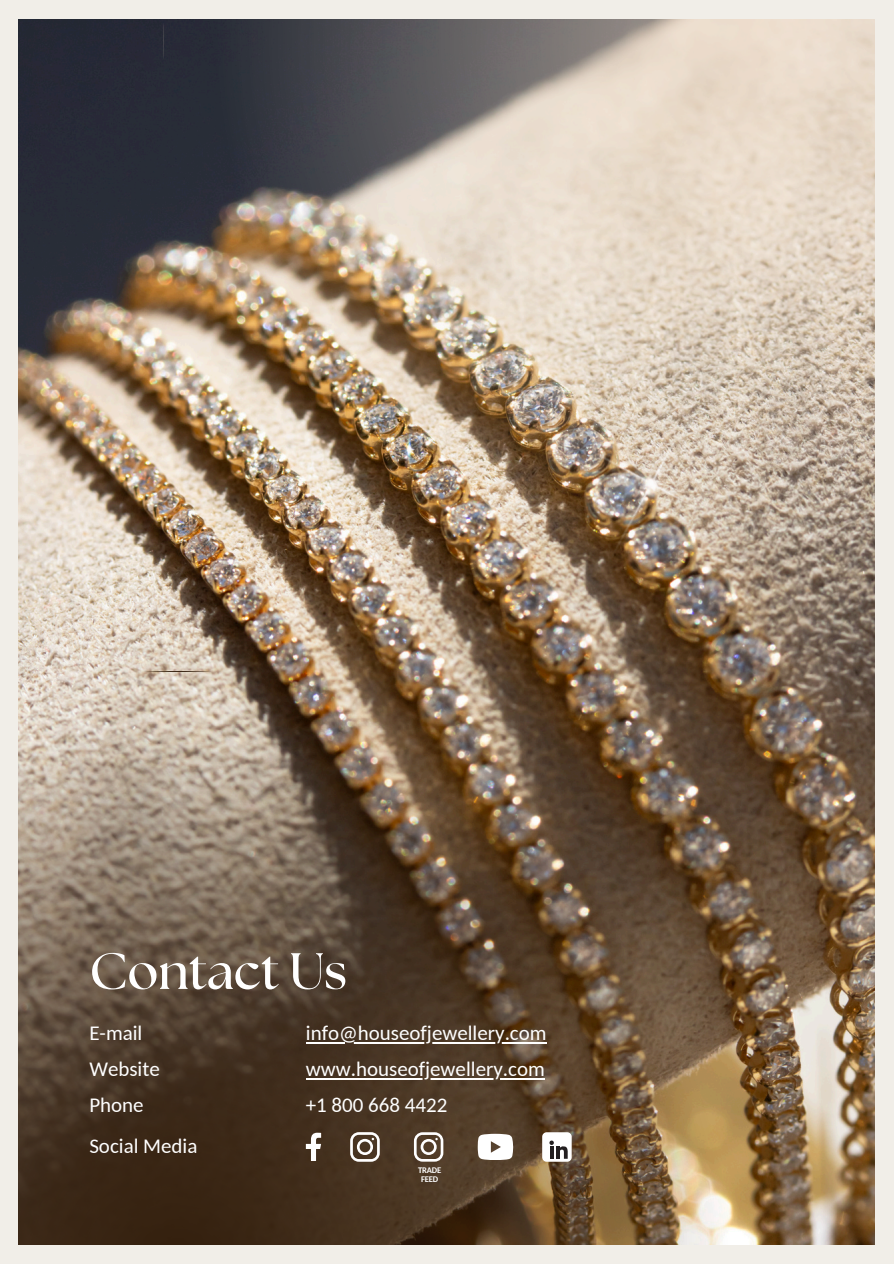
<style>
.page{position:relative;width:894px;height:1264px;background:#fff}
.page>*{position:absolute;margin:0;border:0;box-sizing:border-box;transform-origin:0 0}
.t1{font:700 51px "The Seasons";color:#fff}
.t2{font:21px "Carlito";color:#fff}
.t3{font:700 8.55px "Carlito";letter-spacing:-.015em;color:#fff}
</style>
<div class="page">
<img style="left:18px;top:19px;width:856px;height:1225px">
<img style="left:17px;top:671px;width:765px;height:573px">
<img style="left:164px;top:19px;width:710px;height:589px">
<div style="left:874px;top:0;width:19px;height:1263px;background:#f1eee8"></div>
<div style="left:0;top:0;width:17px;height:1263px;background:#f1eee8"></div>
<div style="left:0;top:0;width:874px;height:19px;background:#f1eee8"></div>
<div style="left:0;top:1244px;width:893px;height:19px;background:#f1eee8"></div>
<svg style="left:306px;top:1132px;width:15px;height:28px"></svg>
<svg style="left:477px;top:1133px;width:36px;height:26px"></svg>
<svg style="left:350px;top:1132px;width:29px;height:29px"></svg>
<svg style="left:414px;top:1132px;width:29px;height:29px"></svg>
<div style="left:542px;top:1132px;width:29px;height:29px;background:#fff;border-radius:4px"></div>
<svg style="left:549px;top:1140px;width:18px;height:18px"></svg>
<img style="left:548px;top:379px;width:208px;height:209px">
<hr style="left:306px;top:1042px;width:240px;height:1px;background:#fff">
<hr style="left:306px;top:1077px;width:238px;height:2px;background:#fff">
<h2 class="t1" style="left:89px;top:948px;width:259px">Contact Us</h2>
<p class="t2" style="left:89px;top:1024px;width:54px">E-mail</p>
<p class="t2" style="left:306px;top:1024px;width:242px">info@houseofjewellery.com</p>
<p class="t2" style="left:89px;top:1060px;width:72px">Website</p>
<h1 class="t2" style="left:306px;top:1060px;width:240px">www.houseofjewellery.com</h1>
<h2 class="t2" style="left:89px;top:1096px;width:56px">Phone</h2>
<h2 class="t2" style="left:89px;top:1137px;width:110px">Social Media</h2>
<h2 class="t2" style="left:306px;top:1096px;width:143px">+1 800 668 4422</h2>
<h2 class="t3" style="left:418px;top:1166px;width:25px">TRADE</h2>
<h2 class="t3" style="left:421px;top:1175px;width:19px">FEED</h2>
</div>
